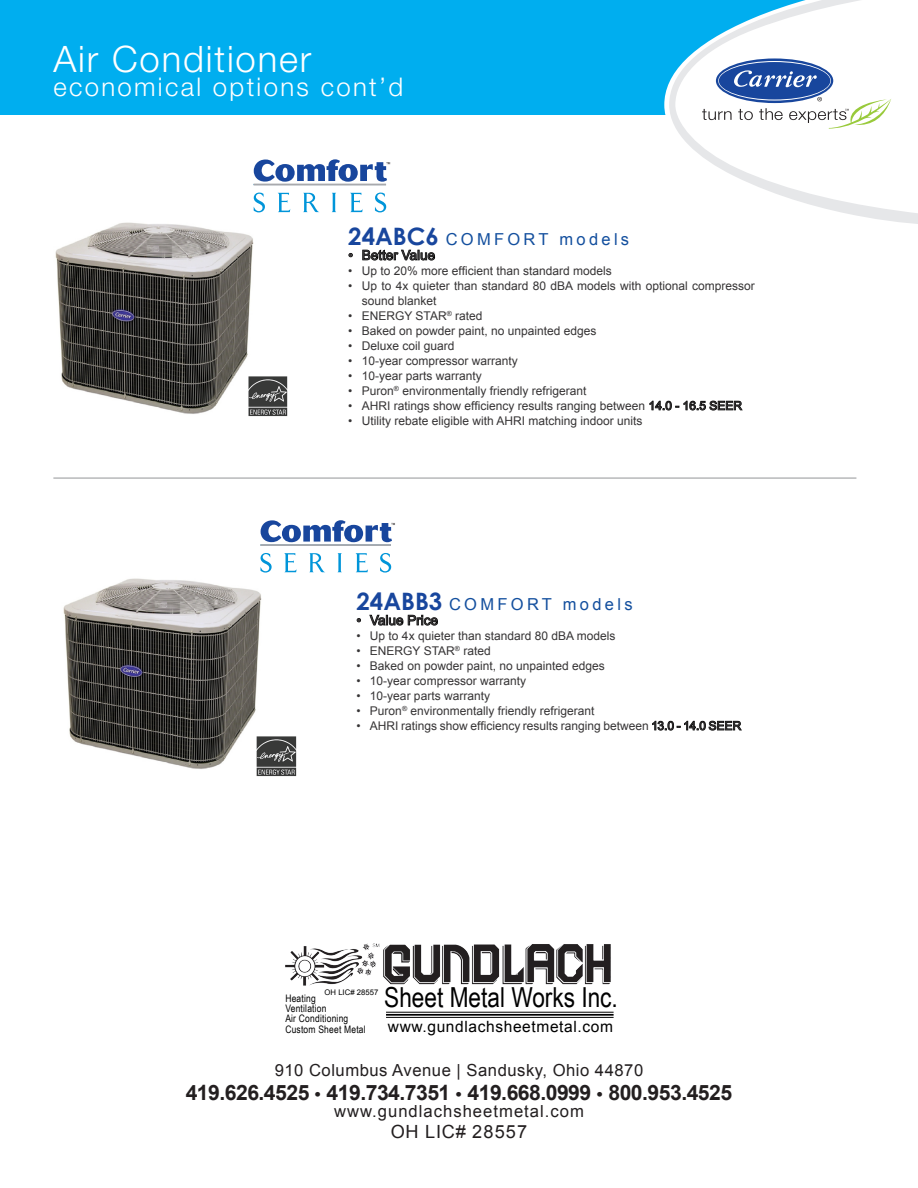
<style>
.page{position:relative;width:918px;height:1188px;background:#fff}
.page>*{position:absolute;margin:0;border:0;box-sizing:border-box;transform-origin:0 0}
.t1{font:300 36.45px "Helvetica Neue LT Std";letter-spacing:.05em;color:#fff}
.t2{font:27.6px "Arial Narrow";color:#000001}
.t3{font:300 25.8px "Helvetica Neue LT Std";letter-spacing:.09em;color:#fff}
.t4{font:700 21.15px "Arial";letter-spacing:-.025em;color:#231f20}
.t5{font:18.15px "Arial";letter-spacing:.06em;color:#231f20}
.t6{font:16.65px "Arial";letter-spacing:.03em;color:#231f20}
.t7{font:16.65px "Arial";letter-spacing:.06em;color:#231f20}
.t8{font:16.5px "Arial";letter-spacing:.2em;color:#134f9e}
.t9{font:15.45px "Arial";letter-spacing:.04em;color:#000001}
.t10{font:13.5px "Arial";color:#363435}
.t11{font:12px/15px "Arial";color:#363435}
.t12{font:10.35px "Arial Narrow";letter-spacing:.02em;color:#000001}
.t13{font:7.8px "Arial";color:#000001}
.s1{font-family:"Century Gothic";font-weight:700;font-size:24px;color:#18469d}
.s2{font-size:16.65px}
</style>
<div class="page">
<img style="left:55px;top:222px;width:199px;height:192px">
<div style="left:0;top:0;width:918px;height:114px;background:#00aeef"></div>
<svg style="left:363px;top:250px;width:72px;height:10px"></svg>
<svg style="left:650px;top:401px;width:92px;height:9px"></svg>
<img style="left:243px;top:369px;width:45px;height:48px">
<svg style="left:669px;top:0;width:249px;height:224px"></svg>
<svg style="left:716px;top:58px;width:117px;height:45px"></svg>
<svg style="left:718px;top:61px;width:113px;height:40px"></svg>
<div style="left:719px;top:62px;width:111px;height:38px;background:#18469d;border-radius:50%"></div>
<svg style="left:734px;top:70px;width:83px;height:17px"></svg>
<svg style="left:702px;top:109px;width:30px;height:11px"></svg>
<svg style="left:738px;top:109px;width:15px;height:11px"></svg>
<svg style="left:759px;top:108px;width:24px;height:12px"></svg>
<svg style="left:789px;top:97px;width:102px;height:32px"></svg>
<img style="left:285px;top:943px;width:326px;height:43px">
<hr style="left:386px;top:1012px;width:228px;height:1px;background:#000001">
<hr style="left:386px;top:1014px;width:228px;height:2px;background:#000001">
<hr style="left:386px;top:1017px;width:228px;height:1px;background:#000001">
<hr style="left:53px;top:478px;width:803px;height:1px;background:#939598">
<svg style="left:254px;top:192px;width:11px;height:20px"></svg>
<svg style="left:278px;top:193px;width:12px;height:19px"></svg>
<svg style="left:303px;top:193px;width:16px;height:19px"></svg>
<svg style="left:332px;top:193px;width:4px;height:19px"></svg>
<svg style="left:350px;top:193px;width:13px;height:19px"></svg>
<svg style="left:375px;top:192px;width:11px;height:20px"></svg>
<hr style="left:254px;top:184px;width:132px;height:1px;background:#a8a9ad">
<svg style="left:254px;top:159px;width:136px;height:23px"></svg>
<img style="left:63px;top:578px;width:199px;height:191px">
<svg style="left:357px;top:618px;width:4px;height:4px"></svg>
<svg style="left:370px;top:615px;width:68px;height:10px"></svg>
<svg style="left:653px;top:721px;width:88px;height:9px"></svg>
<img style="left:251px;top:728px;width:46px;height:49px">
<svg style="left:260px;top:553px;width:12px;height:20px"></svg>
<svg style="left:284px;top:553px;width:13px;height:19px"></svg>
<svg style="left:309px;top:553px;width:16px;height:19px"></svg>
<svg style="left:337px;top:553px;width:5px;height:19px"></svg>
<svg style="left:355px;top:553px;width:13px;height:19px"></svg>
<svg style="left:380px;top:553px;width:11px;height:20px"></svg>
<hr style="left:260px;top:544px;width:131px;height:2px;background:#a8a9ad">
<svg style="left:261px;top:520px;width:134px;height:22px"></svg>
<p class="t1" style="left:53px;top:37px;width:260px">Air Conditioner</p>
<p class="t3" style="left:53px;top:71px;width:351px">economical options cont’d</p>
<p class="t8" style="left:348px;top:228px;width:282px"><span class="s1">24ABC6</span> COMFORT models</p>
<p class="t10" style="left:348px;top:246px;width:88px">• Better Value</p>
<p class="t11" style="left:348px;top:263px;width:265px">• Up to 20% more efficient than standard models</p>
<p class="t11" style="left:362px;top:278px;width:395px;text-indent:-14px">• Up to 4x quieter than standard 80 dBA models with optional compressor sound blanket</p>
<p class="t11" style="left:348px;top:308px;width:136px">• ENERGY STAR<sup>®</sup> rated</p>
<p class="t11" style="left:348px;top:323px;width:250px">• Baked on powder paint, no unpainted edges</p>
<p class="t11" style="left:348px;top:338px;width:108px">• Deluxe coil guard</p>
<p class="t11" style="left:348px;top:353px;width:171px">• 10-year compressor warranty</p>
<p class="t11" style="left:348px;top:368px;width:135px">• 10-year parts warranty</p>
<p class="t11" style="left:348px;top:383px;width:240px">• Puron<sup>®</sup> environmentally friendly refrigerant</p>
<p class="t11" style="left:348px;top:398px;width:395px">• AHRI ratings show efficiency results ranging between 14.0 - 16.5 SEER</p>
<p class="t11" style="left:348px;top:413px;width:296px">• Utility rebate eligible with AHRI matching indoor units</p>
<p class="t8" style="left:356px;top:593px;width:278px"><span class="s1">24ABB3</span> COMFORT models</p>
<p class="t10" style="left:356px;top:611px;width:83px">• Value Price</p>
<p class="t11" style="left:356px;top:628px;width:260px">• Up to 4x quieter than standard 80 dBA models</p>
<p class="t11" style="left:356px;top:643px;width:136px">• ENERGY STAR<sup>®</sup> rated</p>
<p class="t11" style="left:356px;top:658px;width:250px">• Baked on powder paint, no unpainted edges</p>
<p class="t11" style="left:356px;top:673px;width:171px">• 10-year compressor warranty</p>
<p class="t11" style="left:356px;top:688px;width:135px">• 10-year parts warranty</p>
<p class="t11" style="left:356px;top:703px;width:240px">• Puron<sup>®</sup> environmentally friendly refrigerant</p>
<p class="t11" style="left:356px;top:718px;width:386px">• AHRI ratings show efficiency results ranging between 13.0 - 14.0 SEER</p>
<p class="t2" style="left:384px;top:977px;width:235px">Sheet Metal Works Inc.</p>
<p class="t13" style="left:325px;top:987px;width:55px">OH LIC# 28557</p>
<p class="t12" style="left:285px;top:991px;width:32px">Heating</p>
<p class="t12" style="left:285px;top:1001px;width:43px">Ventilation</p>
<p class="t12" style="left:285px;top:1011px;width:65px">Air Conditioning</p>
<p class="t12" style="left:285px;top:1022px;width:82px">Custom Sheet Metal</p>
<p class="t9" style="left:388px;top:1017px;width:227px">www.gundlachsheetmetal.com</p>
<p class="t6" style="left:275px;top:1059px;width:370px">910 Columbus Avenue | Sandusky, Ohio 44870</p>
<p class="t4" style="left:186px;top:1079px;width:548px">419.626.4525 <span class="s2">•</span> 419.734.7351 <span class="s2">•</span> 419.668.0999 <span class="s2">•</span> 800.953.4525</p>
<p class="t7" style="left:334px;top:1100px;width:251px">www.gundlachsheetmetal.com</p>
<p class="t5" style="left:391px;top:1120px;width:138px">OH LIC# 28557</p>
</div>
